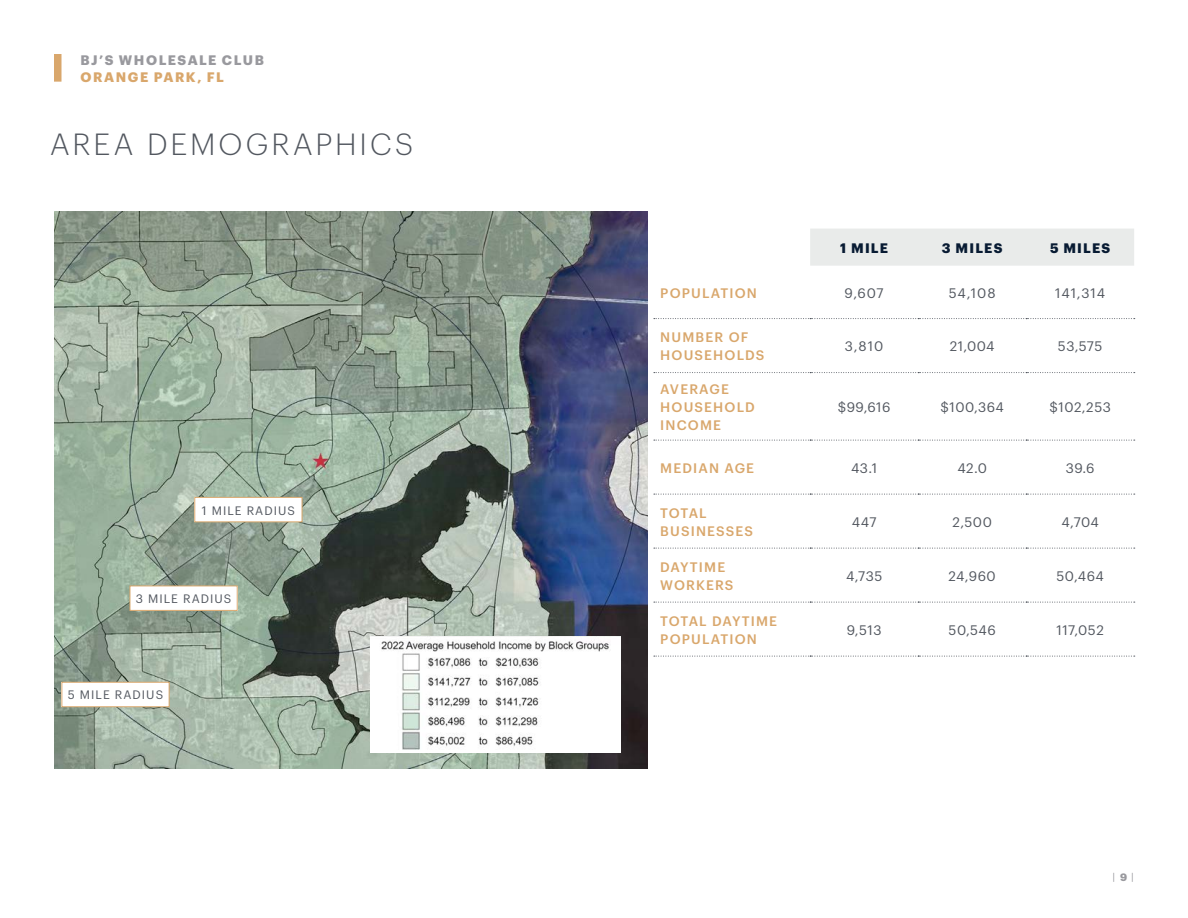
<style>
.page{position:relative;width:1188px;height:918px;background:#fff}
.page>*{position:absolute;margin:0;border:0;box-sizing:border-box;transform-origin:0 0}
.t1{font:300 30px "Graphik";letter-spacing:.1em;color:#52575f}
.t2{font:13.5px "Graphik";letter-spacing:.04em;color:#52575f}
.t3{font:500 13.5px/18px "Graphik";letter-spacing:.085em;color:#d9a76c}
.t4{font:700 13.5px "Graphik";letter-spacing:.11em;color:#99999e}
.t5{font:700 13.5px "Graphik";letter-spacing:.085em;color:#081b33}
.t6{font:700 13.5px "Graphik";letter-spacing:.11em;color:#d9a76c}
.Sag_Hill__Bullet_Text_Paragraph{font:12px "Graphik";letter-spacing:.085em;color:#52575f}
.t7{font:10.5px "Graphik";color:#99999e}
.s1{font-weight:700}
</style>
<div class="page">
<img style="left:54px;top:212px;width:594px;height:557px">
<img style="left:371px;top:636px;width:250px;height:117px">
<div style="left:54px;top:54px;width:8px;height:28px;background:#d9a76c"></div>
<div style="left:62px;top:682px;width:107px;height:25px;background:#fff"></div>
<div style="left:62px;top:682px;width:108px;height:25px;border:1px solid #d9a76c"></div>
<div style="left:130px;top:586px;width:107px;height:24px;background:#fff"></div>
<div style="left:130px;top:586px;width:108px;height:25px;border:1px solid #d9a76c"></div>
<div style="left:810px;top:229px;width:324px;height:37px;background:#e9ebea"></div>
<svg style="left:654px;top:318px;width:481px;height:1px"></svg>
<svg style="left:654px;top:372px;width:481px;height:1px"></svg>
<svg style="left:654px;top:440px;width:481px;height:1px"></svg>
<svg style="left:654px;top:494px;width:481px;height:1px"></svg>
<svg style="left:654px;top:548px;width:481px;height:1px"></svg>
<svg style="left:654px;top:602px;width:481px;height:1px"></svg>
<svg style="left:654px;top:656px;width:481px;height:1px"></svg>
<div style="left:195px;top:497px;width:107px;height:25px;background:#fff"></div>
<div style="left:194px;top:497px;width:108px;height:25px;border:1px solid #d9a76c"></div>
<p class="t4" style="left:80px;top:50px;width:185px">BJ’S WHOLESALE CLUB</p>
<p class="t6" style="left:80px;top:66px;width:145px">ORANGE PARK, FL</p>
<p class="t1" style="left:50px;top:122px;width:365px">AREA DEMOGRAPHICS</p>
<p class="Sag_Hill__Bullet_Text_Paragraph" style="left:202px;top:501px;width:95px">1 MILE RADIUS</p>
<p class="Sag_Hill__Bullet_Text_Paragraph" style="left:136px;top:590px;width:97px">3 MILE RADIUS</p>
<p class="Sag_Hill__Bullet_Text_Paragraph" style="left:68px;top:686px;width:97px">5 MILE RADIUS</p>
<p class="t5" style="left:840px;top:237px;width:49px">1 MILE</p>
<p class="t5" style="left:942px;top:237px;width:62px">3 MILES</p>
<p class="t5" style="left:1050px;top:237px;width:62px">5 MILES</p>
<p class="t3" style="left:660px;top:283px;width:98px">POPULATION</p>
<p class="t2" style="left:845px;top:283px;width:41px">9,607</p>
<p class="t2" style="left:949px;top:283px;width:48px">54,108</p>
<p class="t2" style="left:1055px;top:283px;width:51px">141,314</p>
<p class="t3" style="left:660px;top:327px;width:106px">NUMBER OF<br>HOUSEHOLDS</p>
<p class="t2" style="left:845px;top:336px;width:40px">3,810</p>
<p class="t2" style="left:950px;top:336px;width:46px">21,004</p>
<p class="t2" style="left:1058px;top:336px;width:46px">53,575</p>
<p class="t3" style="left:660px;top:379px;width:96px">AVERAGE<br>HOUSEHOLD</p>
<p class="t3" style="left:660px;top:415px;width:62px">INCOME</p>
<p class="t2" style="left:838px;top:397px;width:54px">$99,616</p>
<p class="t2" style="left:940px;top:397px;width:65px">$100,364</p>
<p class="t2" style="left:1049px;top:397px;width:63px">$102,253</p>
<p class="t3" style="left:660px;top:458px;width:95px">MEDIAN AGE</p>
<p class="t2" style="left:851px;top:458px;width:28px">43.1</p>
<p class="t2" style="left:957px;top:458px;width:31px">42.0</p>
<p class="t2" style="left:1066px;top:458px;width:30px">39.6</p>
<p class="t3" style="left:660px;top:503px;width:48px">TOTAL</p>
<p class="t3" style="left:660px;top:521px;width:94px">BUSINESSES</p>
<p class="t2" style="left:852px;top:512px;width:26px">447</p>
<p class="t2" style="left:953px;top:512px;width:41px">2,500</p>
<p class="t2" style="left:1062px;top:512px;width:39px">4,704</p>
<p class="t3" style="left:660px;top:557px;width:75px">DAYTIME<br>WORKERS</p>
<p class="t2" style="left:846px;top:566px;width:38px">4,735</p>
<p class="t2" style="left:949px;top:566px;width:49px">24,960</p>
<p class="t2" style="left:1057px;top:566px;width:49px">50,464</p>
<p class="t3" style="left:660px;top:611px;width:118px">TOTAL DAYTIME<br>POPULATION</p>
<p class="t2" style="left:847px;top:620px;width:36px">9,513</p>
<p class="t2" style="left:949px;top:620px;width:49px">50,546</p>
<p class="t2" style="left:1056px;top:620px;width:49px">117,052</p>
<p class="t7" style="left:1112px;top:869px;width:23px">| <span class="s1">9</span> |</p>
</div>
